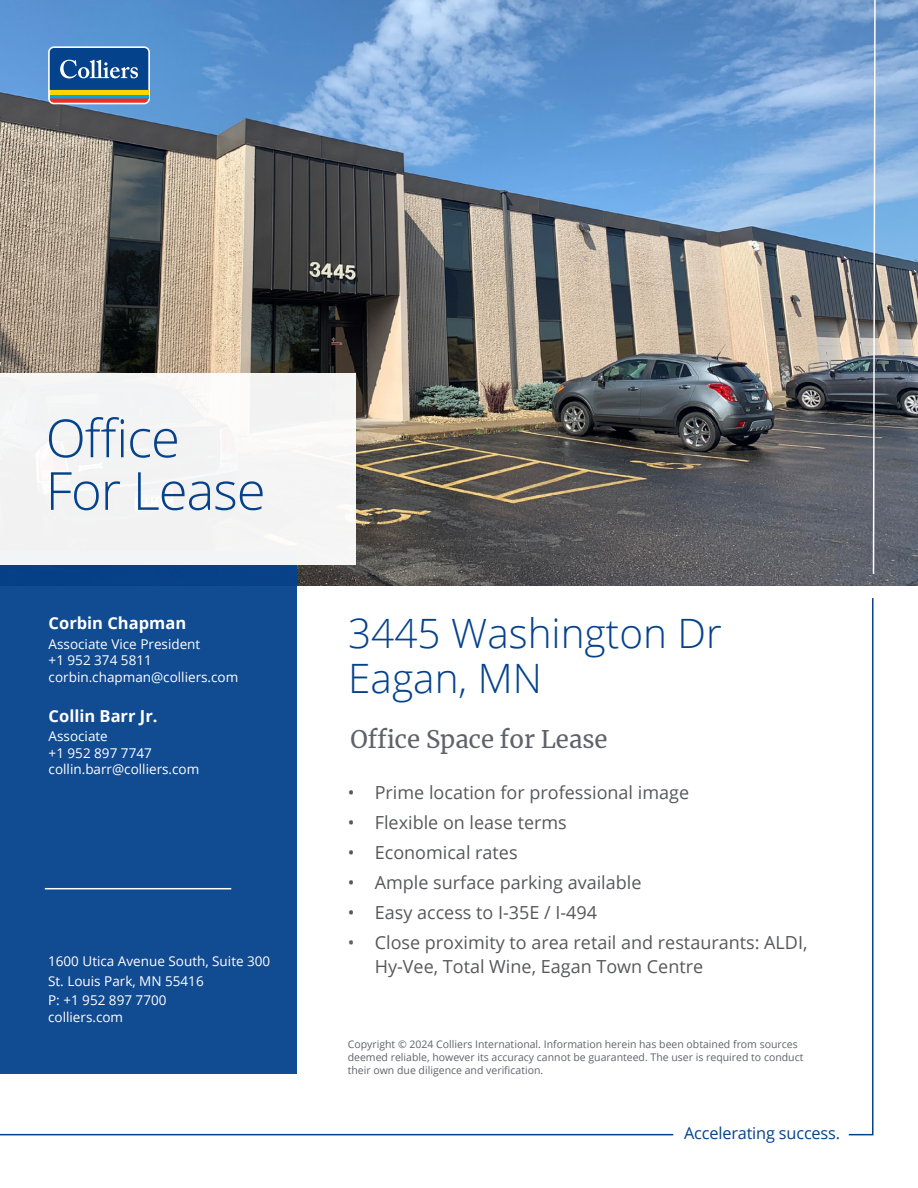
<style>
.page{position:relative;width:918px;height:1188px;background:#fff}
.page>*{position:absolute;margin:0;border:0;box-sizing:border-box;transform-origin:0 0}
.t1{font:300 52.5px "Open Sans";letter-spacing:-.02em;color:#05428c}
.t2{font:300 40.5px "Open Sans";color:#05428c}
.t3{font:24px "Merriweather";color:#5f6369}
.t4{font:18px/24px "Open Sans";color:#57585a}
.t5{font:700 16.5px "Open Sans";color:#fff}
.t6{font:16.35px "Open Sans";letter-spacing:-.01em;color:#05428c}
.t7{font:13.5px "Open Sans";color:#fff}
.t8{font:10.5px/12.6px "Open Sans";color:#5f6369}
.s1{color:#5f6369}
</style>
<div class="page">
<img style="left:0;top:0;width:918px;height:586px">
<svg style="left:848px;top:598px;width:26px;height:538px"></svg>
<hr style="left:0;top:1134px;width:673px;height:1px;background:#05428c">
<svg style="left:872px;top:0;width:5px;height:575px;background:#98a7b9"></svg>
<div style="left:0;top:551px;width:297px;height:523px;background:#114b91"></div>
<div style="left:0;top:373px;width:356px;height:192px;background:#f3f4f4"></div>
<svg style="left:48px;top:46px;width:102px;height:58px"></svg>
<svg style="left:50px;top:94px;width:98px;height:4px"></svg>
<hr style="left:50px;top:90px;width:98px;height:4px;background:#fed503">
<svg style="left:50px;top:98px;width:98px;height:5px"></svg>
<svg style="left:50px;top:48px;width:98px;height:42px;background:#205698"></svg>
<hr style="left:45px;top:888px;width:186px;height:1px;background:#fff">
<p class="t1" style="left:46px;top:402px;width:136px">Office</p>
<p class="t1" style="left:46px;top:455px;width:221px">For Lease</p>
<p class="t5" style="left:49px;top:612px;width:139px">Corbin Chapman</p>
<p class="t7" style="left:49px;top:635px;width:153px">Associate Vice President</p>
<p class="t7" style="left:49px;top:651px;width:105px">+1 952 374 5811</p>
<p class="t7" style="left:49px;top:668px;width:191px">corbin.chapman@colliers.com</p>
<p class="t5" style="left:49px;top:704px;width:110px">Collin Barr Jr.</p>
<p class="t7" style="left:49px;top:727px;width:61px">Associate</p>
<p class="t7" style="left:49px;top:743px;width:105px">+1 952 897 7747</p>
<p class="t7" style="left:49px;top:760px;width:152px">collin.barr@colliers.com</p>
<p class="t7" style="left:48px;top:952px;width:224px">1600 Utica Avenue South, Suite 300</p>
<p class="t7" style="left:48px;top:972px;width:157px">St. Louis Park, MN 55416</p>
<p class="t7" style="left:48px;top:991px;width:120px">P: +1 952 897 7700</p>
<p class="t7" style="left:48px;top:1008px;width:77px">colliers.com</p>
<p class="t2" style="left:348px;top:605px;width:375px">3445 Washington Dr</p>
<p class="t2" style="left:348px;top:650px;width:195px">Eagan, MN</p>
<p class="t3" style="left:350px;top:723px;width:259px">Office Space for Lease</p>
<p class="t4" style="left:348px;top:780px;width:343px">• Prime location for professional image</p>
<p class="t4" style="left:348px;top:810px;width:221px">• Flexible on lease terms</p>
<p class="t4" style="left:348px;top:840px;width:171px">• Economical rates</p>
<p class="t4" style="left:348px;top:870px;width:295px">• Ample surface parking available</p>
<p class="t4" style="left:348px;top:900px;width:251px">• Easy access to I-35E / I-494</p>
<p class="t4" style="left:375px;top:930px;width:434px;text-indent:-27px"><span class="s1">•</span> Close proximity to area retail and restaurants: ALDI,<br>Hy-Vee, Total Wine, Eagan Town Centre</p>
<p class="t8" style="left:348px;top:1038px;width:457px">Copyright © 2024 Colliers International. Information herein has been obtained from sources deemed reliable, however its accuracy cannot be guaranteed. The user is required to conduct their own due diligence and verification.</p>
<p class="t6" style="left:684px;top:1122px;width:158px">Accelerating success.</p>
</div>
